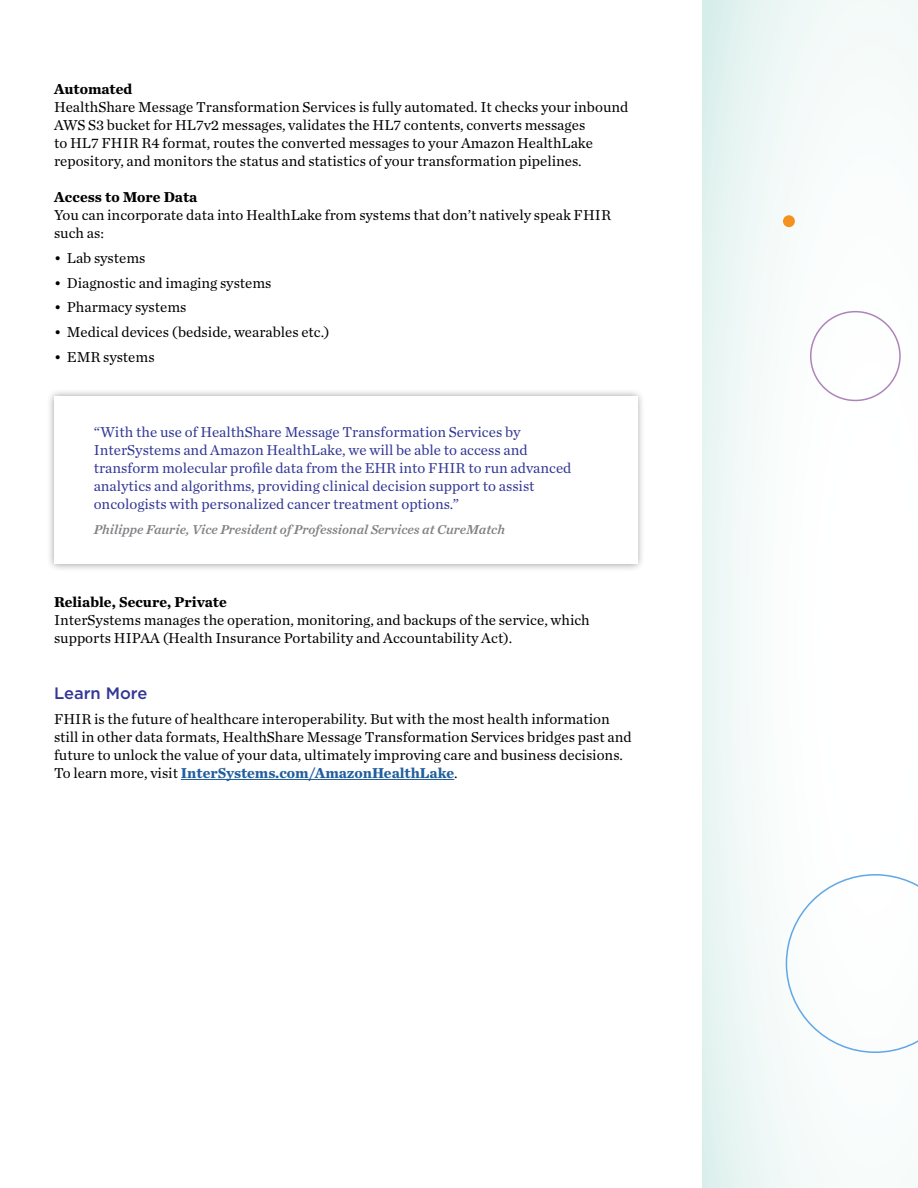
<style>
.page{position:relative;width:918px;height:1188px;background:#fff}
.page>*{position:absolute;margin:0;border:0;box-sizing:border-box;transform-origin:0 0}
.t1{font:500 16.5px "Gotham";color:#323795}
.t2{font:15px/18px "Chronicle Text G1";color:#000}
.t3{font:15px/18px "Chronicle Text G1";color:#323795}
.t4{font:700 15px "Chronicle Text G2";color:#215e9e}
.t5{font:700 15px "Chronicle Text G2";color:#000}
.t6{font:italic 13.5px "Chronicle Text G1 Semi";color:#808285}
.s1{font-family:"Chronicle Text G1";font-weight:400;color:#000}
</style>
<div class="page">
<div style="left:46px;top:389px;width:600px;height:183px;background:#000;opacity:.4"></div>
<div style="left:54px;top:397px;width:583px;height:167px;background:#fff"></div>
<div style="left:702px;top:0;width:216px;height:1188px;background:linear-gradient(to right,#ebf6f4,#fff)"></div>
<div style="left:810px;top:311px;width:91px;height:90px;border:2px solid #ae83ba;border-radius:50%"></div>
<svg style="left:786px;top:874px;width:132px;height:179px"></svg>
<div style="left:783px;top:215px;width:12px;height:12px;background:#f5911f;border-radius:50%"></div>
<hr style="left:181px;top:779px;width:273px;height:1px;background:#215e9e">
<p class="t5" style="left:54px;top:77px;width:80px">Automated</p>
<p class="t2" style="left:54px;top:97px;width:576px">HealthShare Message Transformation Services is fully automated. It checks your inbound AWS S3 bucket for HL7v2 messages, validates the HL7 contents, converts messages<br>to HL7 FHIR R4 format, routes the converted messages to your Amazon HealthLake repository, and monitors the status and statistics of your transformation pipelines.</p>
<p class="t5" style="left:54px;top:185px;width:145px">Access to More Data</p>
<p class="t2" style="left:54px;top:205px;width:559px">You can incorporate data into HealthLake from systems that don’t natively speak FHIR such as:</p>
<p class="t2" style="left:54px;top:248px;width:93px">• Lab systems</p>
<p class="t2" style="left:54px;top:273px;width:219px">• Diagnostic and imaging systems</p>
<p class="t2" style="left:54px;top:298px;width:134px">• Pharmacy systems</p>
<p class="t2" style="left:54px;top:322px;width:277px">• Medical devices (bedside, wearables etc.)</p>
<p class="t2" style="left:54px;top:347px;width:102px">• EMR systems</p>
<p class="t3" style="left:94px;top:422px;width:479px">“With the use of HealthShare Message Transformation Services by InterSystems and Amazon HealthLake, we will be able to access and transform molecular profile data from the EHR into FHIR to run advanced analytics and algorithms, providing clinical decision support to assist oncologists with personalized cancer treatment options.”</p>
<p class="t6" style="left:94px;top:519px;width:413px">Philippe Faurie, Vice President of Professional Services at CureMatch</p>
<p class="t5" style="left:54px;top:590px;width:174px">Reliable, Secure, Private</p>
<p class="t2" style="left:54px;top:611px;width:537px">InterSystems manages the operation, monitoring, and backups of the service, which supports HIPAA (Health Insurance Portability and Accountability Act).</p>
<p class="t1" style="left:54px;top:683px;width:95px">Learn More</p>
<p class="t2" style="left:54px;top:709px;width:579px">FHIR is the future of healthcare interoperability. But with the most health information still in other data formats, HealthShare Message Transformation Services bridges past and future to unlock the value of your data, ultimately improving care and business decisions.</p>
<p class="t4" style="left:54px;top:761px;width:405px"><span class="s1">To learn more, visit</span> InterSystems.com/AmazonHealthLake<span class="s1">.</span></p>
</div>
